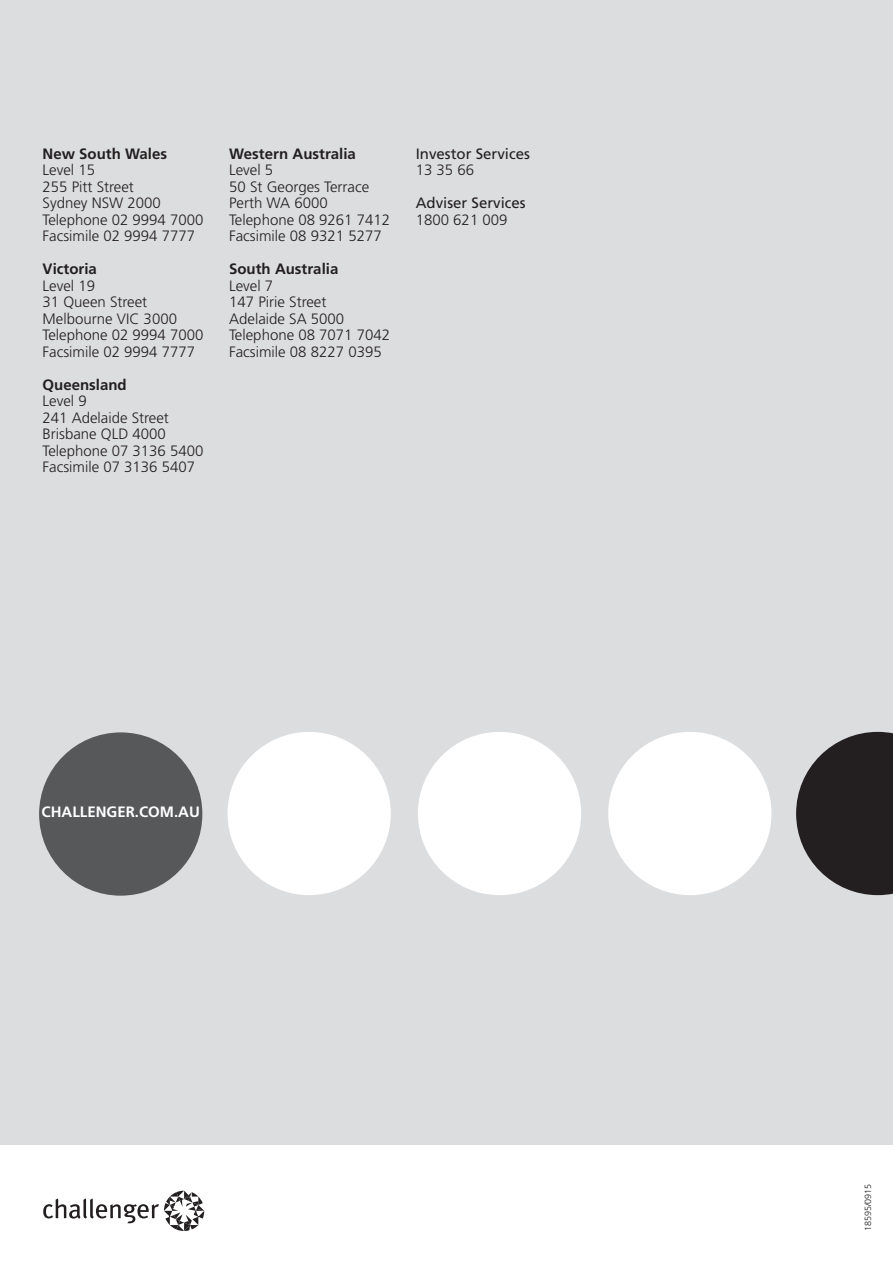
<style>
.page{position:relative;width:893px;height:1263px;background:#fff}
.page>*{position:absolute;margin:0;border:0;box-sizing:border-box;transform-origin:0 0}
.t1{font:300 15px "Frutiger";color:#231f20}
.t2{font:700 15px "Frutiger";color:#231f20}
.t3{font:15px "Frutiger";color:#231f20}
.t4{font:700 15px "Frutiger";color:#fff}
.t5{font:300 9px "Frutiger";color:#231f20}
</style>
<div class="page">
<div style="left:0;top:0;width:893px;height:1145px;background:#dcdddf"></div>
<div style="left:39px;top:732px;width:163px;height:164px;background:#57585a;border-radius:50%"></div>
<svg style="left:796px;top:732px;width:97px;height:163px"></svg>
<div style="left:608px;top:732px;width:163px;height:163px;background:#fff;border-radius:50%"></div>
<div style="left:418px;top:732px;width:163px;height:163px;background:#fff;border-radius:50%"></div>
<div style="left:228px;top:732px;width:163px;height:163px;background:#fff;border-radius:50%"></div>
<svg style="left:43px;top:1191px;width:161px;height:40px"></svg>
<p class="t2" style="left:43px;top:145px;width:126px">New South Wales</p>
<p class="t1" style="left:43px;top:162px;width:54px">Level 15</p>
<p class="t1" style="left:43px;top:178px;width:93px">255 Pitt Street</p>
<p class="t1" style="left:43px;top:195px;width:120px">Sydney NSW 2000</p>
<p class="t1" style="left:43px;top:211px;width:162px">Telephone 02 9994 7000</p>
<p class="t1" style="left:43px;top:228px;width:154px">Facsimile 02 9994 7777</p>
<p class="t2" style="left:43px;top:260px;width:56px">Victoria</p>
<p class="t1" style="left:43px;top:277px;width:54px">Level 19</p>
<p class="t1" style="left:43px;top:294px;width:106px">31 Queen Street</p>
<p class="t1" style="left:43px;top:310px;width:136px">Melbourne VIC 3000</p>
<p class="t1" style="left:43px;top:327px;width:162px">Telephone 02 9994 7000</p>
<p class="t1" style="left:43px;top:343px;width:154px">Facsimile 02 9994 7777</p>
<p class="t2" style="left:43px;top:376px;width:86px">Queensland</p>
<p class="t1" style="left:43px;top:393px;width:46px">Level 9</p>
<p class="t1" style="left:43px;top:409px;width:128px">241 Adelaide Street</p>
<p class="t1" style="left:43px;top:426px;width:125px">Brisbane QLD 4000</p>
<p class="t1" style="left:43px;top:442px;width:162px">Telephone 07 3136 5400</p>
<p class="t1" style="left:43px;top:459px;width:154px">Facsimile 07 3136 5407</p>
<p class="t2" style="left:229px;top:145px;width:128px">Western Australia</p>
<p class="t1" style="left:229px;top:162px;width:46px">Level 5</p>
<p class="t1" style="left:229px;top:178px;width:142px">50 St Georges Terrace</p>
<p class="t1" style="left:229px;top:195px;width:100px">Perth WA 6000</p>
<p class="t1" style="left:229px;top:211px;width:162px">Telephone 08 9261 7412</p>
<p class="t1" style="left:229px;top:228px;width:154px">Facsimile 08 9321 5277</p>
<p class="t2" style="left:229px;top:260px;width:111px">South Australia</p>
<p class="t1" style="left:229px;top:277px;width:46px">Level 7</p>
<p class="t1" style="left:229px;top:294px;width:99px">147 Pirie Street</p>
<p class="t1" style="left:229px;top:310px;width:117px">Adelaide SA 5000</p>
<p class="t1" style="left:229px;top:327px;width:162px">Telephone 08 7071 7042</p>
<p class="t1" style="left:229px;top:343px;width:154px">Facsimile 08 8227 0395</p>
<p class="t3" style="left:416px;top:145px;width:116px">Investor Services</p>
<p class="t1" style="left:416px;top:161px;width:60px">13 35 66</p>
<p class="t3" style="left:416px;top:194px;width:112px">Adviser Services</p>
<p class="t1" style="left:416px;top:211px;width:93px">1800 621 009</p>
<p class="t4" style="left:42px;top:803px;width:160px">CHALLENGER.COM.AU</p>
<p class="t5" style="left:863px;top:1231px;width:49px;rotate:-90deg">18595/0915</p>
</div>
